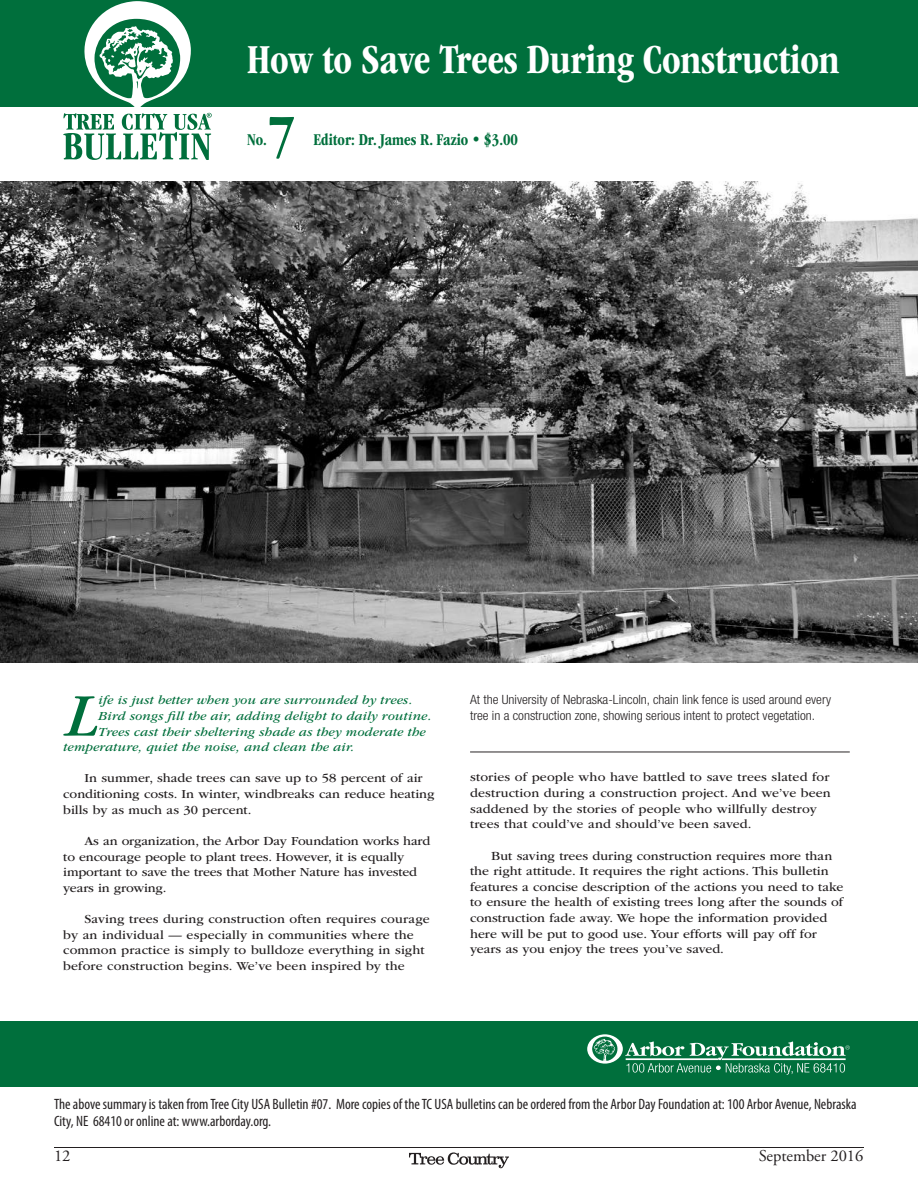
<style>
.page{position:relative;width:918px;height:1188px;background:#fff}
.page>*{position:absolute;margin:0;border:0;box-sizing:border-box;transform-origin:0 0}
.t1{font:italic 63px "ITC Garamond Std";color:#006f3c;scale:1.06 1}
.t2{font:700 condensed 59.7px "ITC Garamond Std";color:#006f3c;scale:1.06 1}
.t3{font:700 condensed 42.6px "ITC Garamond Std";letter-spacing:-.005em;color:#fff;scale:.95 1}
.t4{font:700 condensed 17.1px "ITC Garamond Std";color:#006f3c;scale:.95 1}
.t5{font:16.5px "Adobe Garamond Pro";color:#231f20}
.t6{font:condensed 15px/16.5px "Myriad Pro";color:#231f20}
.t7{font:12.75px/15.6px "ITC Garamond Std";color:#231f20;scale:1.06 1}
.t8{font:italic 12.75px "ITC Garamond Std";letter-spacing:.01em;color:#006f3c;scale:1.06 1}
.t9{font:300 condensed 12.75px/15.6px "Helvetica Neue LT Std";color:#231f20;scale:1.06 1}
</style>
<div class="page">
<svg style="left:409px;top:1152px;width:100px;height:16px"></svg>
<hr style="left:54px;top:1147px;width:810px;height:1px;background:#231f20">
<div style="left:0;top:1022px;width:918px;height:65px;background:#006f3c"></div>
<div style="left:0;top:0;width:918px;height:106px;background:#006f3c"></div>
<svg style="left:587px;top:1034px;width:263px;height:41px"></svg>
<svg style="left:63px;top:1px;width:149px;height:159px"></svg>
<img style="left:0;top:181px;width:918px;height:481px">
<hr style="left:470px;top:752px;width:380px;height:1px;background:#231f20">
<p class="t3" style="left:247px;top:35px;width:625px">How to Save Trees During Construction</p>
<p class="t2" style="left:267px;top:102px;width:29px">7</p>
<p class="t4" style="left:247px;top:130px;width:22px">No.</p>
<p class="t4" style="left:313px;top:130px;width:217px">Editor: Dr. James R. Fazio • $3.00</p>
<p class="t1" style="left:65px;top:681px;width:33px">L</p>
<p class="t8" style="left:98px;top:693px;width:298px">ife is just better when you are surrounded by trees.</p>
<p class="t8" style="left:98px;top:709px;width:316px">Bird songs fill the air, adding delight to daily routine.</p>
<p class="t8" style="left:98px;top:725px;width:310px">Trees cast their sheltering shade as they moderate the</p>
<p class="t8" style="left:63px;top:740px;width:276px">temperature, quiet the noise, and clean the air.</p>
<p class="t7" style="left:63px;top:771px;width:352px;text-indent:21px">In summer, shade trees can save up to 58 percent of air conditioning costs. In winter, windbreaks can reduce heating bills by as much as 30 percent.</p>
<p class="t7" style="left:63px;top:833px;width:348px;text-indent:21px">As an organization, the Arbor Day Foundation works hard to encourage people to plant trees. However, it is equally important to save the trees that Mother Nature has invested years in growing.</p>
<p class="t7" style="left:63px;top:911px;width:347px;text-indent:21px">Saving trees during construction often requires courage by an individual — especially in communities where the common practice is simply to bulldoze everything in sight before construction begins. We’ve been inspired by the</p>
<p class="t9" style="left:470px;top:692px;width:342px">At the University of Nebraska-Lincoln, chain link fence is used around every tree in a construction zone, showing serious intent to protect vegetation.</p>
<p class="t7" style="left:470px;top:770px;width:342px">stories of people who have battled to save trees slated for destruction during a construction project. And we’ve been saddened by the stories of people who willfully destroy trees that could’ve and should’ve been saved.</p>
<p class="t7" style="left:470px;top:848px;width:354px;text-indent:21px">But saving trees during construction requires more than the right attitude. It requires the right actions. This bulletin features a concise description of the actions you need to take to ensure the health of existing trees long after the sounds of construction fade away. We hope the information provided here will be put to good use. Your efforts will pay off for years as you enjoy the trees you’ve saved.</p>
<p class="t6" style="left:54px;top:1096px;width:804px">The above summary is taken from Tree City USA Bulletin #07. More copies of the TC USA bulletins can be ordered from the Arbor Day Foundation at: 100 Arbor Avenue, Nebraska<br>City, NE 68410 or online at: www.arborday.org.</p>
<p class="t5" style="left:54px;top:1146px;width:18px">12</p>
<p class="t5" style="left:759px;top:1146px;width:106px">September 2016</p>
</div>
